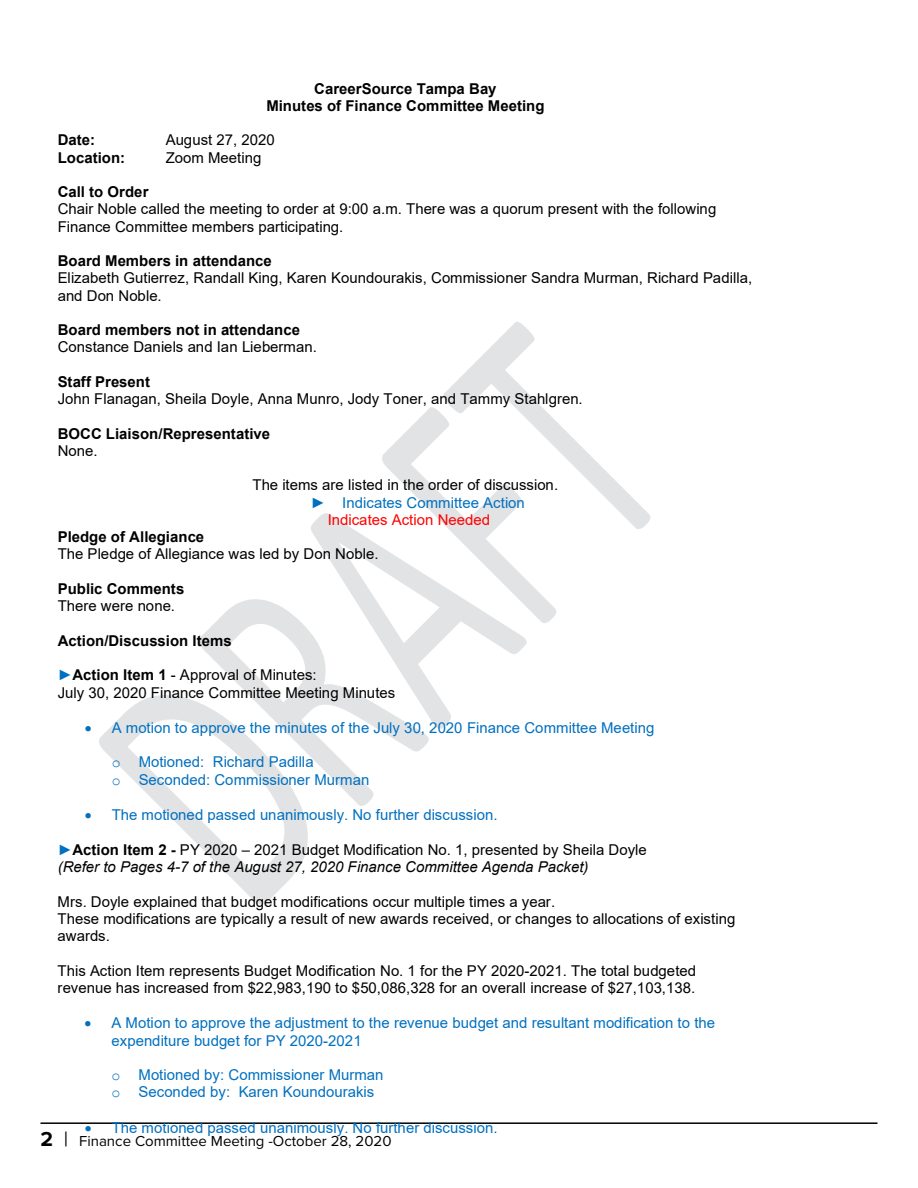
<style>
.page{position:relative;width:918px;height:1188px;background:#fff}
.page>*{position:absolute;margin:0;border:0;box-sizing:border-box;transform-origin:0 0}
.t1{font:15px/17.2px "Arial";color:#000}
.t2{font:15px/17.1px "Arial";color:#0070c0}
.t3{font:700 15px/17.1px "Arial";color:#000;text-align:center}
.t4{font:italic 15px/17.2px "Arial";color:#000}
.t5{font:15px "Proxima Nova";color:#000}
.t6{font:15px "Arial";color:#f00}
.s1{color:#0070c0}
.s2{font-weight:700}
.s3{font-family:"Courier New"}
.s4{font-weight:700;font-style:normal;color:#0070c0}
.s5{font-weight:700;font-style:normal}
.s6{font-style:normal}
.s7{font-weight:700;font-size:21px}
.s8{font-size:21px}
</style>
<div class="page">
<hr style="left:40px;top:1122px;width:838px;height:2px;background:#000">
<svg style="left:99px;top:695px;width:209px;height:210px"></svg>
<svg style="left:199px;top:599px;width:230px;height:207px"></svg>
<svg style="left:311px;top:513px;width:216px;height:216px"></svg>
<svg style="left:382px;top:322px;width:269px;height:301px"></svg>
<p class="t3" style="left:266px;top:80px;width:280px">CareerSource Tampa Bay<br>Minutes of Finance Committee Meeting</p>
<p class="t3" style="left:58px;top:132px;width:39px">Date:</p>
<p class="t1" style="left:166px;top:131px;width:111px">August 27, 2020</p>
<p class="t3" style="left:58px;top:149px;width:69px">Location:</p>
<p class="t1" style="left:166px;top:149px;width:97px">Zoom Meeting</p>
<p class="t3" style="left:58px;top:184px;width:92px">Call to Order</p>
<p class="t1" style="left:58px;top:200px;width:660px">Chair Noble called the meeting to order at 9:00 a.m. There was a quorum present with the following<br>Finance Committee members participating.</p>
<p class="t3" style="left:58px;top:252px;width:216px">Board Members in attendance</p>
<p class="t1" style="left:58px;top:269px;width:696px">Elizabeth Gutierrez, Randall King, Karen Koundourakis, Commissioner Sandra Murman, Richard Padilla, and Don Noble.</p>
<p class="t3" style="left:58px;top:321px;width:244px">Board members not in attendance</p>
<p class="t1" style="left:58px;top:338px;width:261px">Constance Daniels and Ian Lieberman.</p>
<p class="t3" style="left:58px;top:373px;width:94px">Staff Present</p>
<p class="t1" style="left:58px;top:390px;width:527px">John Flanagan, Sheila Doyle, Anna Munro, Jody Toner, and Tammy Stahlgren.</p>
<p class="t3" style="left:58px;top:425px;width:214px">BOCC Liaison/Representative</p>
<p class="t1" style="left:58px;top:442px;width:41px">None.</p>
<p class="t1" style="left:252px;top:476px;width:307px">The items are listed in the order of discussion.</p>
<p class="t2" style="left:311px;top:494px;width:216px">► Indicates Committee Action</p>
<p class="t6" style="left:328px;top:509px;width:164px">Indicates Action Needed</p>
<p class="t3" style="left:58px;top:529px;width:148px">Pledge of Allegiance</p>
<p class="t1" style="left:58px;top:545px;width:322px">The Pledge of Allegiance was led by Don Noble.</p>
<p class="t3" style="left:58px;top:580px;width:128px">Public Comments</p>
<p class="t1" style="left:58px;top:597px;width:119px">There were none.</p>
<p class="t3" style="left:58px;top:632px;width:176px">Action/Discussion Items</p>
<p class="t1" style="left:58px;top:666px;width:339px"><span class="s1">►</span><span class="s2">Action Item 1</span> - Approval of Minutes:<br>July 30, 2020 Finance Committee Meeting Minutes</p>
<p class="t2" style="left:85px;top:719px;width:571px">• A motion to approve the minutes of the July 30, 2020 Finance Committee Meeting</p>
<p class="t2" style="left:112px;top:753px;width:259px"><span class="s3">o</span> Motioned: Richard Padilla<br><span class="s3">o</span> Seconded: Commissioner Murman</p>
<p class="t2" style="left:85px;top:806px;width:414px">• The motioned passed unanimously. No further discussion.</p>
<p class="t4" style="left:58px;top:841px;width:591px"><span class="s4">►</span><span class="s5">Action Item 2 -</span> <span class="s6">PY 2020 – 2021 Budget Modification No. 1, presented by Sheila Doyle </span>(Refer to Pages 4-7 of the August 27, 2020 Finance Committee Agenda Packet)</p>
<p class="t1" style="left:58px;top:893px;width:679px">Mrs. Doyle explained that budget modifications occur multiple times a year.<br>These modifications are typically a result of new awards received, or changes to allocations of existing awards.</p>
<p class="t1" style="left:58px;top:962px;width:640px">This Action Item represents Budget Modification No. 1 for the PY 2020-2021. The total budgeted revenue has increased from $22,983,190 to $50,086,328 for an overall increase of $27,103,138.</p>
<p class="t2" style="left:112px;top:1015px;width:605px;text-indent:-27px">• A Motion to approve the adjustment to the revenue budget and resultant modification to the expenditure budget for PY 2020-2021</p>
<p class="t2" style="left:112px;top:1066px;width:273px"><span class="s3">o</span> Motioned by: Commissioner Murman <span class="s3">o</span> Seconded by: Karen Koundourakis</p>
<p class="t2" style="left:85px;top:1119px;width:414px">• The motioned passed unanimously. No further discussion.</p>
<p class="t5" style="left:40px;top:1130px;width:353px"><span class="s7">2</span> <span class="s8">|</span> Finance Committee Meeting -October 28, 2020</p>
</div>
